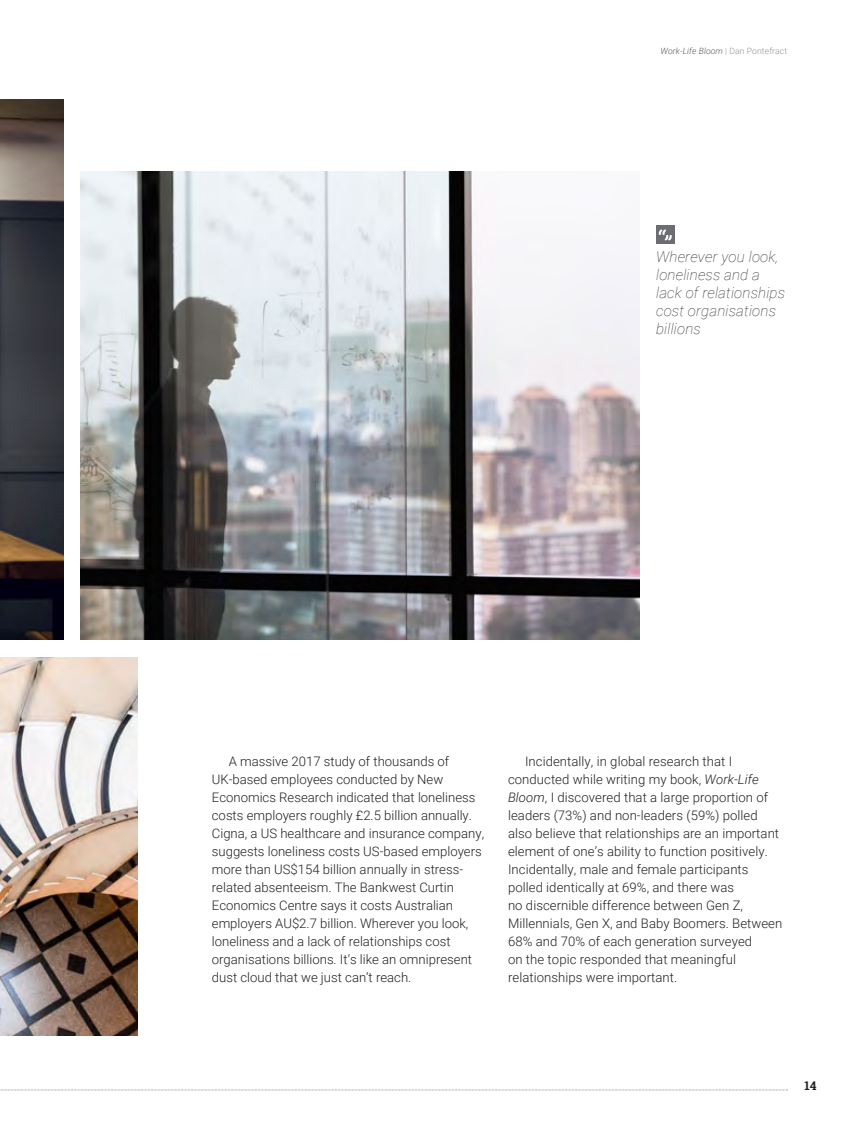
<style>
.page{position:relative;width:851px;height:1127px;background:#fff}
.page>*{position:absolute;margin:0;border:0;box-sizing:border-box;transform-origin:0 0}
.t1{font:italic 100 15px/18px "Roboto";letter-spacing:.01em;color:#231f20}
.t2{font:300 13.2px/18px "Roboto";color:#231f20}
.t3{font:700 12px "Roboto Slab";color:#231f20}
.t4{font:italic 300 8.7px "Roboto";letter-spacing:.01em;color:#57585a}
.s1{font-style:normal;color:#939598}
.s2{font-style:italic}
</style>
<div class="page">
<svg style="left:0;top:1089px;width:787px;height:1px"></svg>
<img style="left:0;top:100px;width:64px;height:540px">
<img style="left:0;top:658px;width:138px;height:378px">
<img style="left:81px;top:172px;width:558px;height:468px">
<div style="left:656px;top:226px;width:18px;height:18px;background:#6c6d70"></div>
<svg style="left:658px;top:229px;width:13px;height:11px"></svg>
<p class="t4" style="left:660px;top:45px;width:128px">Work-Life Bloom <span class="s1">| Dan Pontefract</span></p>
<p class="t1" style="left:656px;top:247px;width:130px">Wherever you look, loneliness and a lack of relationships cost organisations billions</p>
<p class="t2" style="left:212px;top:752px;width:274px;text-indent:17px">A massive 2017 study of thousands of UK-based employees conducted by New Economics Research indicated that loneliness costs employers roughly £2.5 billion annually.<br>Cigna, a US healthcare and insurance company, suggests loneliness costs US-based employers more than US$154 billion annually in stress&shy;related absenteeism. The Bankwest Curtin Economics Centre says it costs Australian employers AU$2.7 billion. Wherever you look, loneliness and a lack of relationships cost organisations billions. It’s like an omnipresent dust cloud that we just can’t reach.</p>
<p class="t2" style="left:508px;top:752px;width:276px;text-indent:17px">Incidentally, in global research that I conducted while writing my book, <span class="s2">Work-Life Bloom</span>, I discovered that a large proportion of leaders (73%) and non-leaders (59%) polled also believe that relationships are an important element of one’s ability to function positively.<br>Incidentally, male and female participants polled identically at 69%, and there was<br>no discernible difference between Gen Z, Millennials, Gen X, and Baby Boomers. Between 68% and 70% of each generation surveyed<br>on the topic responded that meaningful relationships were important.</p>
<p class="t3" style="left:804px;top:1077px;width:14px">14</p>
</div>
